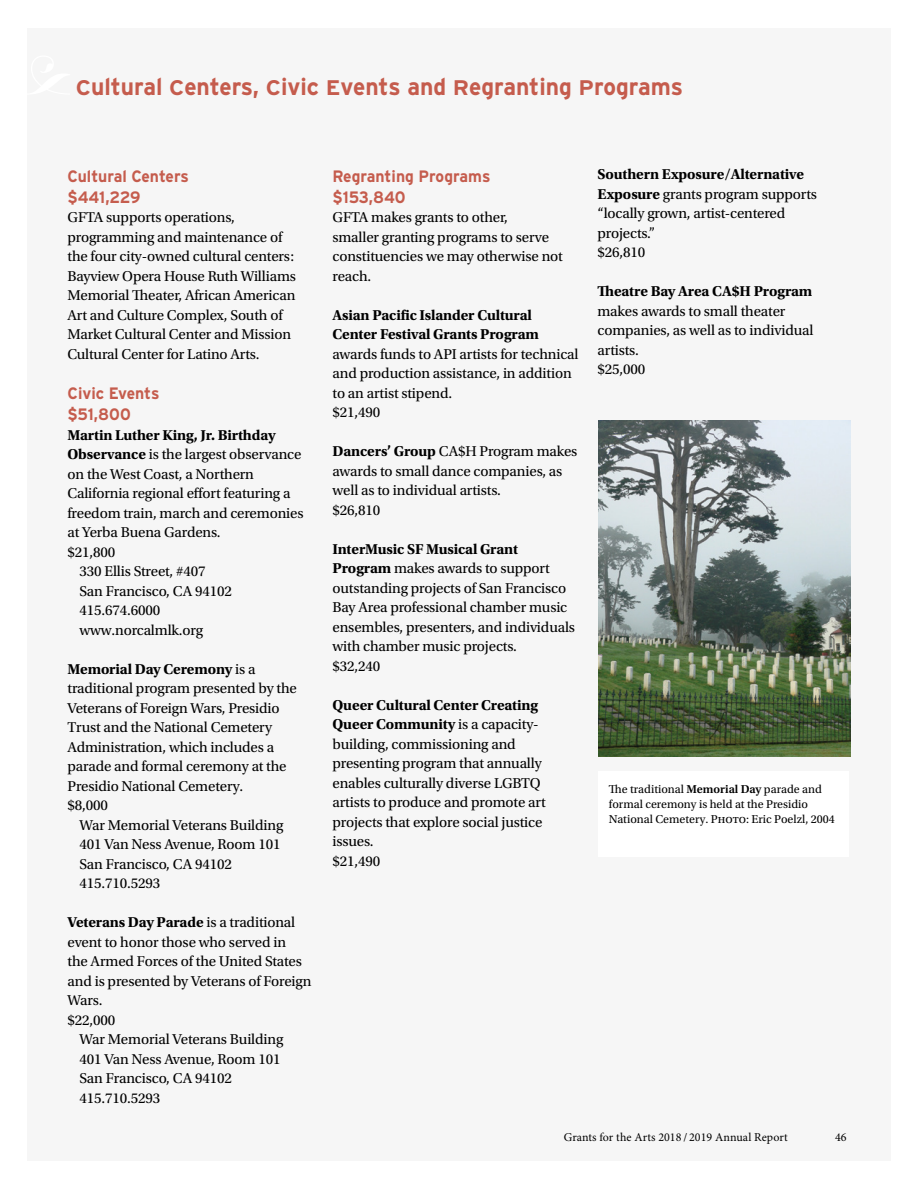
<style>
.page{position:relative;width:918px;height:1188px;background:#fff}
.page>*{position:absolute;margin:0;border:0;box-sizing:border-box;transform-origin:0 0}
.t1{font:700 24px "Interstate";color:#c55c4d;scale:.95 1}
.t2{font:700 16.5px/21px "Interstate";color:#c55c4d;scale:.95 1}
.t3{font:15px/19.5px "Utopia Std";letter-spacing:-.01em;color:#000}
.t4{font:700 15px/19.5px "Utopia Std";letter-spacing:-.01em;color:#000}
.t5{font:12px/15px "Utopia Std";color:#000}
.t6{font:12px "Minion Pro";letter-spacing:.005em;color:#000}
.s1{font-size:21.15px}
.s2{font-weight:700}
.s3{font-weight:400}
.s4{font-weight:600}
</style>
<div class="page">
<div style="left:27px;top:28px;width:864px;height:1133px;background:#f6f6f6"></div>
<img style="left:598px;top:420px;width:252px;height:336px">
<div style="left:598px;top:771px;width:251px;height:85px;background:#fff"></div>
<h1 class="t1" style="left:76px;top:73px;width:641px"><span class="s1">C</span>ultural <span class="s1">C</span>enters, <span class="s1">C</span>ivic <span class="s1">E</span>vents and <span class="s1">R</span>egranting <span class="s1">P</span>rograms</h1>
<p class="t2" style="left:68px;top:165px;width:129px">Cultural Centers $441,229</p>
<p class="t3" style="left:68px;top:208px;width:230px">GFTA supports operations, programming and maintenance of the four city-owned cultural centers:<br>Bayview Opera House Ruth Williams Memorial Theater, African American Art and Culture Complex, South of Market Cultural Center and Mission Cultural Center for Latino Arts.</p>
<p class="t2" style="left:68px;top:383px;width:98px">Civic Events $51,800</p>
<p class="t4" style="left:68px;top:425px;width:210px">Martin Luther King, Jr. Birthday</p>
<p class="t3" style="left:68px;top:445px;width:236px"><span class="s2">Observance</span> is the largest observance</p>
<p class="t3" style="left:68px;top:464px;width:188px">on the West Coast, a Northern</p>
<p class="t3" style="left:68px;top:484px;width:225px">California regional effort featuring a</p>
<p class="t3" style="left:68px;top:503px;width:238px">freedom train, march and ceremonies</p>
<p class="t3" style="left:68px;top:523px;width:155px">at Yerba Buena Gardens.</p>
<p class="t3" style="left:68px;top:542px;width:49px">$21,800</p>
<p class="t3" style="left:80px;top:562px;width:128px">330 Ellis Street, #407</p>
<p class="t3" style="left:80px;top:581px;width:154px">San Francisco, CA 94102</p>
<p class="t3" style="left:80px;top:601px;width:82px">415.674.6000</p>
<p class="t3" style="left:80px;top:620px;width:125px">www.norcalmlk.org</p>
<p class="t3" style="left:68px;top:659px;width:231px"><span class="s2">Memorial Day Ceremony</span> is a traditional program presented by the<br>Veterans of Foreign Wars, Presidio<br>Trust and the National Cemetery<br>Administration, which includes a parade and formal ceremony at the<br>Presidio National Cemetery.<br>$8,000</p>
<p class="t3" style="left:80px;top:815px;width:205px">War Memorial Veterans Building<br>401 Van Ness Avenue, Room 101<br>San Francisco, CA 94102<br>415.710.5293</p>
<p class="t4" style="left:68px;top:913px;width:229px">Veterans Day Parade <span class="s3">is a traditional</span></p>
<p class="t3" style="left:68px;top:932px;width:220px">event to honor those who served in</p>
<p class="t3" style="left:68px;top:952px;width:236px">the Armed Forces of the United States</p>
<p class="t3" style="left:68px;top:971px;width:245px">and is presented by Veterans of Foreign</p>
<p class="t3" style="left:68px;top:991px;width:36px">Wars.</p>
<p class="t3" style="left:68px;top:1010px;width:49px">$22,000</p>
<p class="t3" style="left:80px;top:1030px;width:205px">War Memorial Veterans Building</p>
<p class="t3" style="left:80px;top:1049px;width:203px">401 Van Ness Avenue, Room 101</p>
<p class="t3" style="left:80px;top:1069px;width:154px">San Francisco, CA 94102</p>
<p class="t3" style="left:80px;top:1088px;width:82px">415.710.5293</p>
<p class="t2" style="left:333px;top:165px;width:168px">Regranting Programs $153,840</p>
<p class="t3" style="left:333px;top:208px;width:232px">GFTA makes grants to other,<br>smaller granting programs to serve constituencies we may otherwise not reach.</p>
<p class="t4" style="left:333px;top:305px;width:208px">Asian Pacific Islander Cultural<br>Center Festival Grants Program</p>
<p class="t3" style="left:333px;top:344px;width:248px">awards funds to API artists for technical and production assistance, in addition to an artist stipend.<br>$21,490</p>
<p class="t3" style="left:333px;top:442px;width:246px"><span class="s2">Dancers’ Group</span> CA$H Program makes awards to small dance companies, as well as to individual artists.<br>$26,810</p>
<p class="t3" style="left:333px;top:539px;width:244px"><span class="s2">InterMusic SF Musical Grant<br>Program</span> makes awards to support outstanding projects of San Francisco<br>Bay Area professional chamber music ensembles, presenters, and individuals with chamber music projects.<br>$32,240</p>
<p class="t3" style="left:333px;top:695px;width:215px"><span class="s2">Queer Cultural Center Creating<br>Queer Community</span> is a capacity&shy;building, commissioning and presenting program that annually enables culturally diverse LGBTQ artists to produce and promote art projects that explore social justice issues.<br>$21,490</p>
<p class="t3" style="left:598px;top:165px;width:221px"><span class="s2">Southern Exposure/Alternative<br>Exposure</span> grants program supports “locally grown, artist-centered projects.”<br>$26,810</p>
<p class="t4" style="left:598px;top:282px;width:216px">Theatre Bay Area CA$H Program</p>
<p class="t3" style="left:598px;top:302px;width:218px">makes awards to small theater companies, as well as to individual artists.<br>$25,000</p>
<p class="t5" style="left:609px;top:782px;width:227px">The traditional <span class="s4">Memorial Day</span> parade and formal ceremony is held at the Presidio<br>National Cemetery. Photo: Eric Poelzl, 2004</p>
<p class="t6" style="left:564px;top:1129px;width:225px">Grants for the Arts 2018 / 2019 Annual Report</p>
<p class="t6" style="left:835px;top:1129px;width:13px">46</p>
</div>
